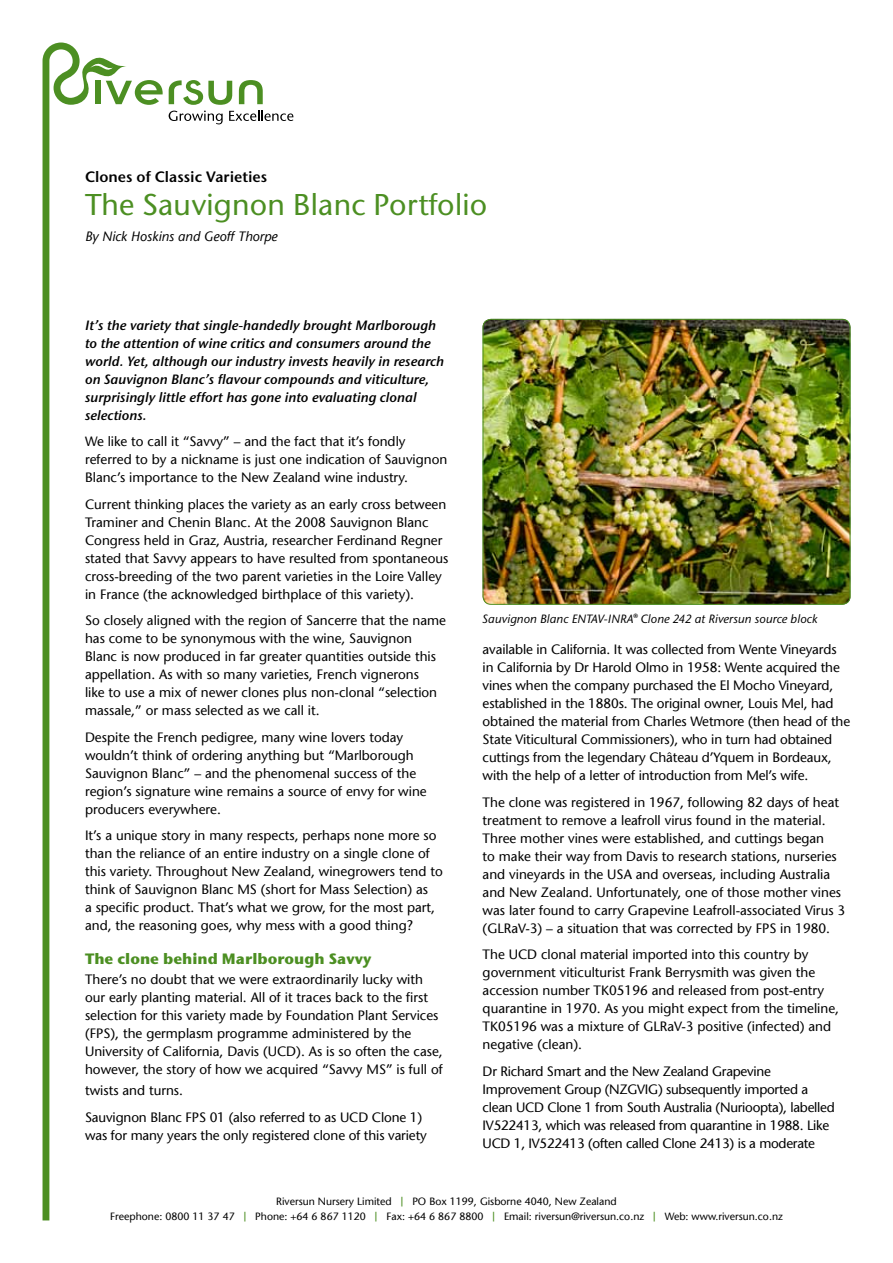
<style>
.page{position:relative;width:893px;height:1263px;background:#fff}
.page>*{position:absolute;margin:0;border:0;box-sizing:border-box;transform-origin:0 0}
.t1{font:500 30px "Stone Sans ITC";color:#4c8f22}
.t2{font:700 15px "Stone Sans ITC";color:#4c8f22}
.t3{font:15px "Stone Sans ITC Semi";color:#000}
.t4{font:13.5px/18px "Stone Sans LT";color:#000}
.t5{font:italic 13.5px/18px "Stone Sans ITC Semi";color:#000}
.t6{font:13.5px/18px "Stone Sans LT";letter-spacing:-.02em;color:#000}
.t7{font:italic 13.5px "Stone Sans LT";color:#000}
.t8{font:italic 500 12px "Stone Sans ITC";color:#000}
.t9{font:10.5px "Stone Sans LT";color:#000}
</style>
<div class="page">
<svg style="left:43px;top:43px;width:83px;height:1177px"></svg>
<div style="left:95px;top:81px;width:6px;height:23px;background:#4c8f22"></div>
<svg style="left:106px;top:80px;width:57px;height:25px"></svg>
<svg style="left:169px;top:80px;width:125px;height:44px"></svg>
<img style="left:483px;top:319px;width:367px;height:286px">
<div style="left:483px;top:319px;width:367px;height:286px;border:1px solid #4c8f22;border-radius:8px"></div>
<p class="t3" style="left:85px;top:167px;width:184px">Clones of Classic Varieties</p>
<h1 class="t1" style="left:85px;top:186px;width:404px">The Sauvignon Blanc Portfolio</h1>
<p class="t7" style="left:85px;top:228px;width:194px">By Nick Hoskins and Geoff Thorpe</p>
<p class="t5" style="left:85px;top:316px;width:361px">It’s the variety that single-handedly brought Marlborough to the attention of wine critics and consumers around the world. Yet, although our industry invests heavily in research on Sauvignon Blanc’s flavour compounds and viticulture, surprisingly little effort has gone into evaluating clonal selections.</p>
<p class="t4" style="left:85px;top:432px;width:364px">We like to call it “Savvy” – and the fact that it’s fondly referred to by a nickname is just one indication of Sauvignon<br>Blanc’s importance to the New Zealand wine industry.</p>
<p class="t4" style="left:85px;top:495px;width:365px">Current thinking places the variety as an early cross between Traminer and Chenin Blanc. At the 2008 Sauvignon Blanc Congress held in Graz, Austria, researcher Ferdinand Regner stated that Savvy appears to have resulted from spontaneous cross-breeding of the two parent varieties in the Loire Valley in France (the acknowledged birthplace of this variety).</p>
<p class="t4" style="left:85px;top:611px;width:362px">So closely aligned with the region of Sancerre that the name has come to be synonymous with the wine, Sauvignon Blanc is now produced in far greater quantities outside this appellation. As with so many varieties, French vignerons<br>like to use a mix of newer clones plus non-clonal “selection massale,” or mass selected as we call it.</p>
<p class="t4" style="left:85px;top:728px;width:343px">Despite the French pedigree, many wine lovers today wouldn’t think of ordering anything but “Marlborough Sauvignon Blanc” – and the phenomenal success of the region’s signature wine remains a source of envy for wine producers everywhere.</p>
<p class="t4" style="left:85px;top:826px;width:359px">It’s a unique story in many respects, perhaps none more so than the reliance of an entire industry on a single clone of this variety. Throughout New Zealand, winegrowers tend to think of Sauvignon Blanc MS (short for Mass Selection) as<br>a specific product. That’s what we grow, for the most part, and, the reasoning goes, why mess with a good thing?</p>
<p class="t2" style="left:85px;top:949px;width:288px">The clone behind Marlborough Savvy</p>
<p class="t4" style="left:85px;top:970px;width:359px">There’s no doubt that we were extraordinarily lucky with our early planting material. All of it traces back to the first selection for this variety made by Foundation Plant Services (FPS), the germplasm programme administered by the University of California, Davis (UCD). As is so often the case, however, the story of how we acquired “Savvy MS” is full of</p>
<p class="t4" style="left:85px;top:1077px;width:339px;line-height:26.5px">twists and turns.<br>Sauvignon Blanc FPS 01 (also referred to as UCD Clone 1)</p>
<p class="t4" style="left:85px;top:1126px;width:343px">was for many years the only registered clone of this variety</p>
<p class="t8" style="left:483px;top:611px;width:336px">Sauvignon Blanc ENTAV-INRA® Clone 242 at Riversun source block</p>
<p class="t4" style="left:483px;top:640px;width:369px">available in California. It was collected from Wente Vineyards in California by Dr Harold Olmo in 1958: Wente acquired the vines when the company purchased the El Mocho Vineyard, established in the 1880s. The original owner, Louis Mel, had obtained the material from Charles Wetmore (then head of the State Viticultural Commissioners), who in turn had obtained cuttings from the legendary Château d’Yquem in Bordeaux, with the help of a letter of introduction from Mel’s wife.</p>
<p class="t4" style="left:483px;top:793px;width:364px">The clone was registered in 1967, following 82 days of heat treatment to remove a leafroll virus found in the material.<br>Three mother vines were established, and cuttings began<br>to make their way from Davis to research stations, nurseries and vineyards in the USA and overseas, including Australia and New Zealand. Unfortunately, one of those mother vines was later found to carry Grapevine Leafroll-associated Virus 3 (GLRaV-3) – a situation that was corrected by FPS in 1980.</p>
<p class="t4" style="left:483px;top:945px;width:358px">The UCD clonal material imported into this country by government viticulturist Frank Berrysmith was given the accession number TK05196 and released from post-entry quarantine in 1970. As you might expect from the timeline, TK05196 was a mixture of GLRaV-3 positive (infected) and negative (clean).</p>
<p class="t6" style="left:483px;top:1062px;width:354px">Dr Richard Smart and the New Zealand Grapevine Improvement Group (NZGVIG) subsequently imported a clean UCD Clone 1 from South Australia (Nurioopta), labelled IV522413, which was released from quarantine in 1988. Like UCD 1, IV522413 (often called Clone 2413) is a moderate</p>
<p class="t9" style="left:276px;top:1195px;width:117px">Riversun Nursery Limited</p>
<p class="t9" style="left:412px;top:1195px;width:206px">PO Box 1199, Gisborne 4040, New Zealand</p>
<p class="t9" style="left:110px;top:1210px;width:126px">Freephone: 0800 11 37 47</p>
<p class="t9" style="left:255px;top:1210px;width:112px">Phone: +64 6 867 1120</p>
<p class="t9" style="left:386px;top:1210px;width:99px">Fax: +64 6 867 8800</p>
<p class="t9" style="left:504px;top:1210px;width:142px">Email: riversun@riversun.co.nz</p>
<p class="t9" style="left:665px;top:1210px;width:120px">Web: www.riversun.co.nz</p>
</div>
